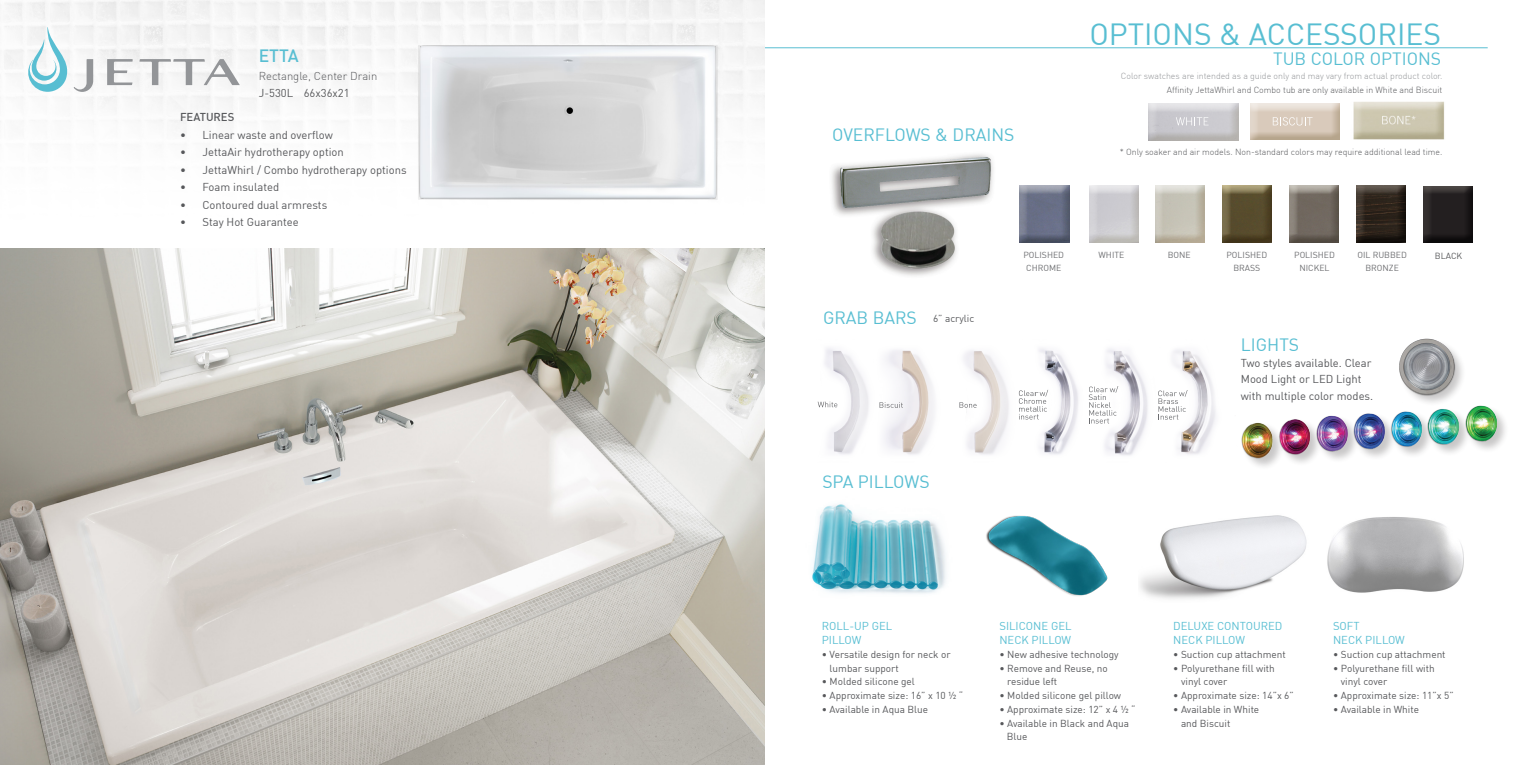
<style>
.page{position:relative;width:1530px;height:765px;background:#fff}
.page>*{position:absolute;margin:0;border:0;box-sizing:border-box;transform-origin:0 0}
.t1{font:30px "DIN";color:#58bed2}
.subhead{font:17.5px "DIN";color:#58bed2}
.body_copy{font:17.5px "DIN";color:#58bed2}
.smaller_italic_body{font:500 17.5px "DIN";color:#58bed2}
.accessories{font:11.25px/16.2px "DIN";color:#57585b}
.body_copy-2{font:11.25px/13.8px "DIN";color:#58bed2}
.smaller_italic_body-2{font:300 11.25px "DIN";color:#57585b}
.smaller_italic_body-3{font:11.25px "DIN";color:#57585a}
.smaller_italic_body-4{font:500 11.25px "DIN";color:#57585b}
.body_copy-3{font:10px/13.8px "DIN";color:#57585b}
.smaller_italic_body-5{font:300 8.75px/13.8px "DIN";color:#939598;text-align:right}
.smaller_italic_body-6{font:300 8.75px "DIN";color:#57585b}
.smaller_italic_body-7{font:8.75px "DIN";color:#57585a}
.t2{font:8.62px/13.6px "DIN";color:#6c6d70;text-align:center}
.s1{color:#57585b}
</style>
<div class="page">
<img style="left:812px;top:504px;width:134px;height:90px">
<div style="left:1147px;top:103px;width:93px;height:39px;background:#d7d4c7;opacity:.75"></div>
<div style="left:1019px;top:184px;width:53px;height:56px;background:#bfbeba;opacity:.75"></div>
<div style="left:1019px;top:186px;width:53px;height:58px;background:#9da3a1;opacity:.75"></div>
<div style="left:1088px;top:184px;width:52px;height:56px;background:#fff;opacity:.75"></div>
<div style="left:1088px;top:186px;width:52px;height:58px;background:#d7d4c7;opacity:.75"></div>
<div style="left:1221px;top:184px;width:52px;height:56px;background:#f3e9bd;opacity:.75"></div>
<div style="left:1221px;top:186px;width:52px;height:58px;background:#a89572;opacity:.75"></div>
<div style="left:1289px;top:184px;width:51px;height:56px;background:#ecebdf;opacity:.75"></div>
<div style="left:1289px;top:186px;width:51px;height:58px;background:#aaa79b;opacity:.75"></div>
<div style="left:1356px;top:184px;width:51px;height:56px;background:#736d69;opacity:.75"></div>
<div style="left:1356px;top:186px;width:51px;height:58px;background:#261f1a;opacity:.75"></div>
<div style="left:1154px;top:184px;width:51px;height:56px;background:#fff;opacity:.75"></div>
<div style="left:1154px;top:186px;width:51px;height:58px;background:#d5c7b4;opacity:.75"></div>
<img style="left:986px;top:515px;width:122px;height:81px">
<img style="left:1140px;top:515px;width:167px;height:84px">
<img style="left:1327px;top:517px;width:137px;height:76px">
<img style="left:0;top:0;width:764px;height:249px">
<svg style="left:139px;top:59px;width:101px;height:26px"></svg>
<svg style="left:107px;top:59px;width:26px;height:26px"></svg>
<svg style="left:23px;top:27px;width:70px;height:65px"></svg>
<img style="left:0;top:249px;width:765px;height:516px">
<img style="left:391px;top:0;width:374px;height:218px">
<img style="left:817px;top:348px;width:399px;height:108px">
<svg style="left:818px;top:402px;width:19px;height:5px"></svg>
<svg style="left:880px;top:402px;width:23px;height:6px"></svg>
<svg style="left:959px;top:402px;width:18px;height:6px"></svg>
<svg style="left:1019px;top:390px;width:29px;height:30px"></svg>
<svg style="left:1089px;top:386px;width:29px;height:38px"></svg>
<svg style="left:1158px;top:390px;width:30px;height:30px"></svg>
<svg style="left:1176px;top:117px;width:33px;height:8px"></svg>
<div style="left:1250px;top:103px;width:92px;height:39px;background:#c9c2ab;opacity:.75"></div>
<svg style="left:1273px;top:117px;width:40px;height:8px"></svg>
<hr style="left:765px;top:47px;width:723px;height:1px;background:#58bed2">
<img style="left:831px;top:154px;width:162px;height:122px">
<img style="left:1241px;top:405px;width:264px;height:62px">
<div style="left:1399px;top:338px;width:68px;height:69px;background:#fff"></div>
<img style="left:1399px;top:338px;width:64px;height:64px">
<div style="left:1423px;top:186px;width:51px;height:58px;background:#231f20;opacity:.75"></div>
<img style="left:1353px;top:101px;width:92px;height:39px">
<p class="smaller_italic_body" style="left:259px;top:45px;width:42px">ETTA</p>
<p class="smaller_italic_body-2" style="left:259px;top:69px;width:120px">Rectangle, Center Drain</p>
<p class="smaller_italic_body-3" style="left:259px;top:86px;width:92px">J-530L 66x36x21</p>
<p class="smaller_italic_body-4" style="left:180px;top:110px;width:56px">FEATURES</p>
<p class="accessories" style="left:180px;top:126px;width:154px">• Linear waste and overflow</p>
<p class="accessories" style="left:180px;top:144px;width:165px">• JettaAir hydrotherapy option</p>
<p class="accessories" style="left:180px;top:161px;width:228px">• JettaWhirl / Combo hydrotherapy options</p>
<p class="accessories" style="left:180px;top:179px;width:101px">• Foam insulated</p>
<p class="accessories" style="left:180px;top:196px;width:149px">• Contoured dual armrests</p>
<p class="accessories" style="left:180px;top:214px;width:120px">• Stay Hot Guarantee</p>
<p class="t1" style="left:1089px;top:15px;width:353px">OPTIONS &amp; ACCESSORIES</p>
<p class="subhead" style="left:1273px;top:48px;width:170px">TUB COLOR OPTIONS</p>
<p class="subhead" style="left:832px;top:124px;width:184px">OVERFLOWS &amp; DRAINS</p>
<p class="smaller_italic_body-5" style="left:1121px;top:69px;width:323px">Color swatches are intended as a guide only and may vary from actual product color.<br><span class="s1">Affinity JettaWhirl and Combo tub are only available in White and Biscuit</span></p>
<p class="smaller_italic_body-6" style="left:1120px;top:146px;width:324px">* Only soaker and air models. Non-standard colors may require additional lead time.</p>
<p class="subhead" style="left:823px;top:307px;width:95px">GRAB BARS</p>
<p class="body_copy-3" style="left:933px;top:312px;width:43px">6” acrylic</p>
<p class="subhead" style="left:822px;top:471px;width:109px">SPA PILLOWS</p>
<p class="t2" style="left:1023px;top:248px;width:42px">POLISHED<br>CHROME</p>
<p class="t2" style="left:1099px;top:248px;width:27px">WHITE</p>
<p class="t2" style="left:1168px;top:248px;width:24px">BONE</p>
<p class="t2" style="left:1227px;top:248px;width:42px">POLISHED<br>BRASS</p>
<p class="t2" style="left:1294px;top:248px;width:42px">POLISHED<br>NICKEL</p>
<p class="t2" style="left:1358px;top:248px;width:51px">OIL RUBBED<br>BRONZE</p>
<p class="body_copy" style="left:1241px;top:334px;width:60px">LIGHTS</p>
<p class="accessories" style="left:1241px;top:355px;width:134px">Two styles available. Clear<br>Mood Light or LED Light with multiple color modes.</p>
<p class="smaller_italic_body-7" style="left:1435px;top:250px;width:29px">BLACK</p>
<p class="body_copy-2" style="left:822px;top:619px;width:72px">ROLL-UP GEL<br>PILLOW</p>
<p class="body_copy-3" style="left:830px;top:647px;width:122px;text-indent:-8px">• Versatile design for neck or lumbar support</p>
<p class="body_copy-3" style="left:822px;top:675px;width:95px">• Molded silicone gel</p>
<p class="body_copy-3" style="left:822px;top:688px;width:143px">• Approximate size: 16” x 10 ½ “</p>
<p class="body_copy-3" style="left:822px;top:702px;width:108px">• Available in Aqua Blue</p>
<p class="body_copy-2" style="left:999px;top:619px;width:74px">SILICONE GEL</p>
<p class="body_copy-2" style="left:999px;top:633px;width:73px">NECK PILLOW</p>
<p class="body_copy-3" style="left:999px;top:647px;width:121px">• New adhesive technology</p>
<p class="body_copy-3" style="left:1007px;top:661px;width:102px;text-indent:-8px">• Remove and Reuse, no residue left</p>
<p class="body_copy-3" style="left:999px;top:688px;width:123px">• Molded silicone gel pillow</p>
<p class="body_copy-3" style="left:999px;top:702px;width:137px">• Approximate size: 12” x 4 ½ “</p>
<p class="body_copy-3" style="left:1007px;top:716px;width:124px;text-indent:-7px">• Available in Black and Aqua<br>Blue</p>
<p class="body_copy-2" style="left:1173px;top:619px;width:111px">DELUXE CONTOURED<br>NECK PILLOW</p>
<p class="body_copy-3" style="left:1173px;top:647px;width:114px">• Suction cup attachment</p>
<p class="body_copy-3" style="left:1181px;top:661px;width:95px;text-indent:-8px">• Polyurethane fill with vinyl cover</p>
<p class="body_copy-3" style="left:1173px;top:688px;width:122px">• Approximate size: 14”x 6”</p>
<p class="body_copy-3" style="left:1181px;top:702px;width:80px;text-indent:-8px">• Available in White and Biscuit</p>
<p class="body_copy-2" style="left:1333px;top:619px;width:73px">SOFT<br>NECK PILLOW</p>
<p class="body_copy-3" style="left:1333px;top:647px;width:114px">• Suction cup attachment</p>
<p class="body_copy-3" style="left:1341px;top:661px;width:95px;text-indent:-8px">• Polyurethane fill with vinyl cover</p>
<p class="body_copy-3" style="left:1333px;top:688px;width:122px">• Approximate size: 11”x 5”</p>
<p class="body_copy-3" style="left:1333px;top:702px;width:87px">• Available in White</p>
</div>
